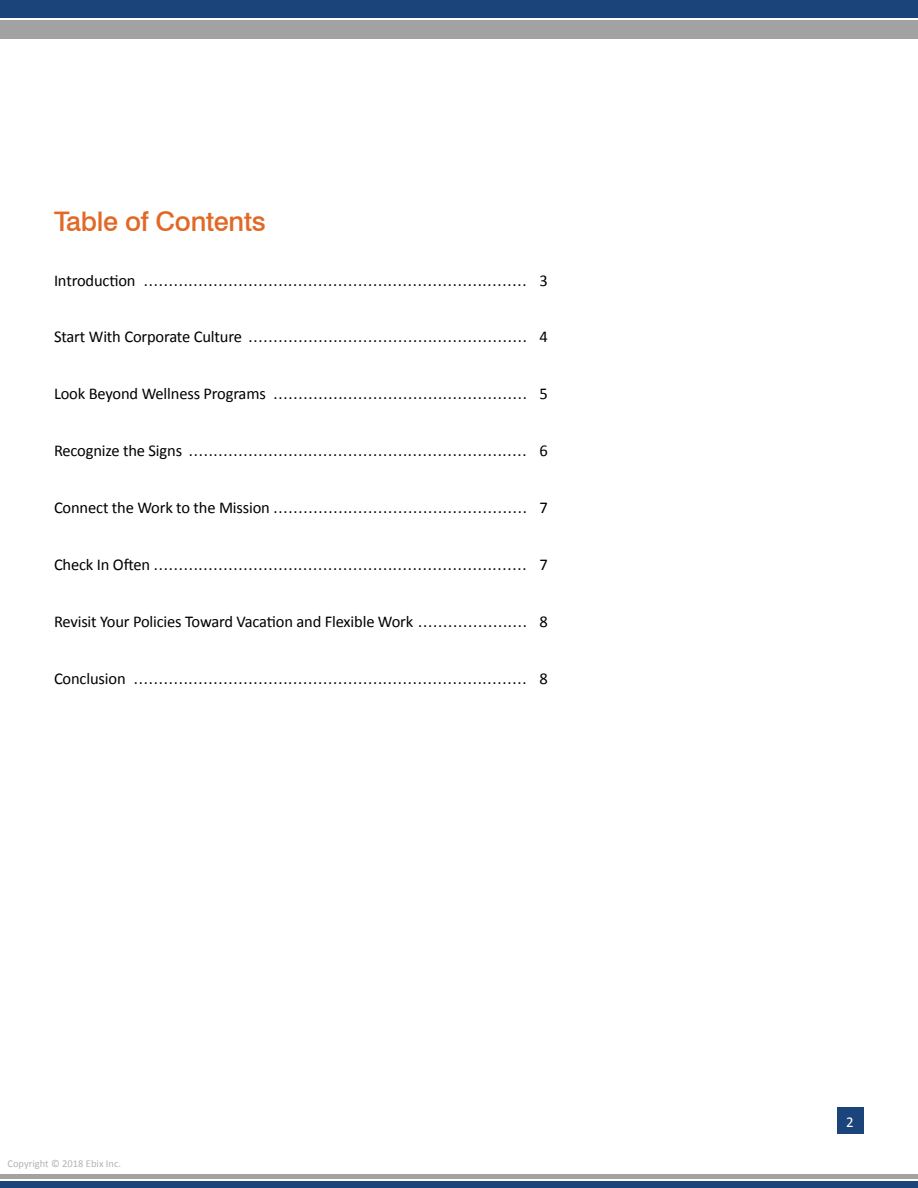
<style>
.page{position:relative;width:918px;height:1188px;background:#fff}
.page>*{position:absolute;margin:0;border:0;box-sizing:border-box;transform-origin:0 0}
.t1{font:500 27px "Swiss 721 BT";letter-spacing:-.01em;color:#e26825}
.t2{font:16.5px "Calibri";letter-spacing:-.01em;color:#000}
.t3{font:15px "Calibri";color:#fff}
.t4{font:10.5px "Calibri";color:#b5b2b2}
</style>
<div class="page">
<div style="left:0;top:1181px;width:918px;height:7px;background:#1b447b"></div>
<div style="left:0;top:0;width:918px;height:18px;background:#1b447b"></div>
<div style="left:0;top:20px;width:918px;height:19px;background:#a2a2a2"></div>
<div style="left:0;top:1174px;width:918px;height:5px;background:#a2a2a2"></div>
<div style="left:837px;top:1107px;width:27px;height:27px;background:#1b447b"></div>
<p class="t1" style="left:54px;top:205px;width:213px">Table of Contents</p>
<p class="t2" style="left:54px;top:270px;width:495px">Introduction ............................................................................. 3</p>
<p class="t2" style="left:54px;top:327px;width:495px">Start With Corporate Culture ........................................................ 4</p>
<p class="t2" style="left:54px;top:383px;width:495px">Look Beyond Wellness Programs ................................................... 5</p>
<p class="t2" style="left:54px;top:440px;width:495px">Recognize the Signs .................................................................... 6</p>
<p class="t2" style="left:54px;top:497px;width:495px">Connect the Work to the Mission ................................................... 7</p>
<p class="t2" style="left:54px;top:554px;width:495px">Check In Often ........................................................................... 7</p>
<p class="t2" style="left:54px;top:611px;width:495px">Revisit Your Policies Toward Vacation and Flexible Work ...................... 8</p>
<p class="t2" style="left:54px;top:668px;width:495px">Conclusion ............................................................................... 8</p>
<p class="t4" style="left:8px;top:1157px;width:115px">Copyright © 2018 Ebix Inc.</p>
<p class="t3" style="left:846px;top:1113px;width:9px">2</p>
</div>
